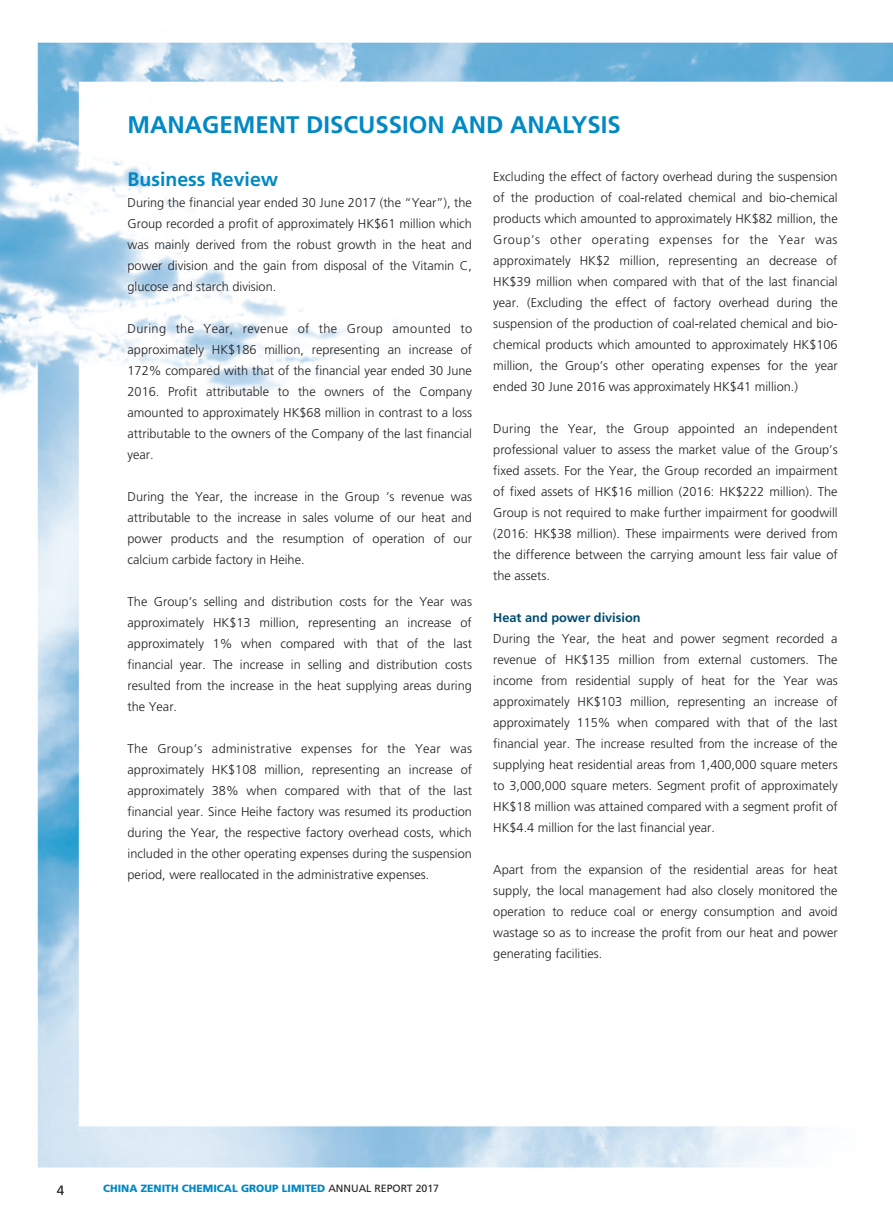
<style>
.page{position:relative;width:893px;height:1212px;background:#fff}
.page>*{position:absolute;margin:0;border:0;box-sizing:border-box;transform-origin:0 0}
.t1{font:700 24px "Frutiger LT Std";color:#0089c4}
.t2{font:700 19.5px "Frutiger LT Std";color:#0089c4}
.t3{font:13.5px "Frutiger LT Std";color:#231f20}
.t4{font:300 12.75px/21px "Frutiger LT Std";color:#231f20;text-align:justify}
.t5{font:700 12.75px "Frutiger LT Std";color:#004b6f}
.t6{font:900 10.5px "Frutiger LT Std";color:#0089c4}
.s1{font-weight:400;color:#231f20}
</style>
<div class="page">
<img style="left:0;top:42px;width:893px;height:1126px">
<h1 class="t1" style="left:128px;top:111px;width:495px">MANAGEMENT DISCUSSION AND ANALYSIS</h1>
<h2 class="t2" style="left:128px;top:168px;width:152px">Business Review</h2>
<p class="t4" style="left:128px;top:193px;width:346px">During the financial year ended 30 June 2017 (the “Year”), the Group recorded a profit of approximately HK$61 million which was mainly derived from the robust growth in the heat and power division and the gain from disposal of the Vitamin C, glucose and starch division.</p>
<p class="t4" style="left:128px;top:319px;width:346px">During the Year, revenue of the Group amounted to approximately HK$186 million, representing an increase of 172% compared with that of the financial year ended 30 June 2016. Profit attributable to the owners of the Company amounted to approximately HK$68 million in contrast to a loss attributable to the owners of the Company of the last financial year.</p>
<p class="t4" style="left:128px;top:487px;width:346px">During the Year, the increase in the Group ’s revenue was attributable to the increase in sales volume of our heat and power products and the resumption of operation of our calcium carbide factory in Heihe.</p>
<p class="t4" style="left:128px;top:592px;width:346px">The Group’s selling and distribution costs for the Year was approximately HK$13 million, representing an increase of approximately 1% when compared with that of the last financial year. The increase in selling and distribution costs resulted from the increase in the heat supplying areas during the Year.</p>
<p class="t4" style="left:128px;top:739px;width:346px">The Group’s administrative expenses for the Year was approximately HK$108 million, representing an increase of approximately 38% when compared with that of the last financial year. Since Heihe factory was resumed its production during the Year, the respective factory overhead costs, which included in the other operating expenses during the suspension period, were reallocated in the administrative expenses.</p>
<p class="t4" style="left:493px;top:166px;width:346px">Excluding the effect of factory overhead during the suspension of the production of coal-related chemical and bio-chemical products which amounted to approximately HK$82 million, the Group’s other operating expenses for the Year was approximately HK$2 million, representing an decrease of HK$39 million when compared with that of the last financial year. (Excluding the effect of factory overhead during the suspension of the production of coal-related chemical and bio&shy;chemical products which amounted to approximately HK$106 million, the Group’s other operating expenses for the year ended 30 June 2016 was approximately HK$41 million.)</p>
<p class="t4" style="left:493px;top:418px;width:346px">During the Year, the Group appointed an independent professional valuer to assess the market value of the Group’s fixed assets. For the Year, the Group recorded an impairment of fixed assets of HK$16 million (2016: HK$222 million). The Group is not required to make further impairment for goodwill (2016: HK$38 million). These impairments were derived from the difference between the carrying amount less fair value of the assets.</p>
<p class="t5" style="left:493px;top:610px;width:149px">Heat and power division</p>
<p class="t4" style="left:493px;top:628px;width:346px">During the Year, the heat and power segment recorded a revenue of HK$135 million from external customers. The income from residential supply of heat for the Year was approximately HK$103 million, representing an increase of approximately 115% when compared with that of the last financial year. The increase resulted from the increase of the supplying heat residential areas from 1,400,000 square meters to 3,000,000 square meters. Segment profit of approximately HK$18 million was attained compared with a segment profit of HK$4.4 million for the last financial year.</p>
<p class="t4" style="left:493px;top:859px;width:346px">Apart from the expansion of the residential areas for heat supply, the local management had also closely monitored the operation to reduce coal or energy consumption and avoid wastage so as to increase the profit from our heat and power generating facilities.</p>
<p class="t3" style="left:57px;top:1182px;width:9px">4</p>
<p class="t6" style="left:103px;top:1182px;width:337px">CHINA ZENITH CHEMICAL GROUP LIMITED <span class="s1">ANNUAL REPORT 2017</span></p>
</div>
